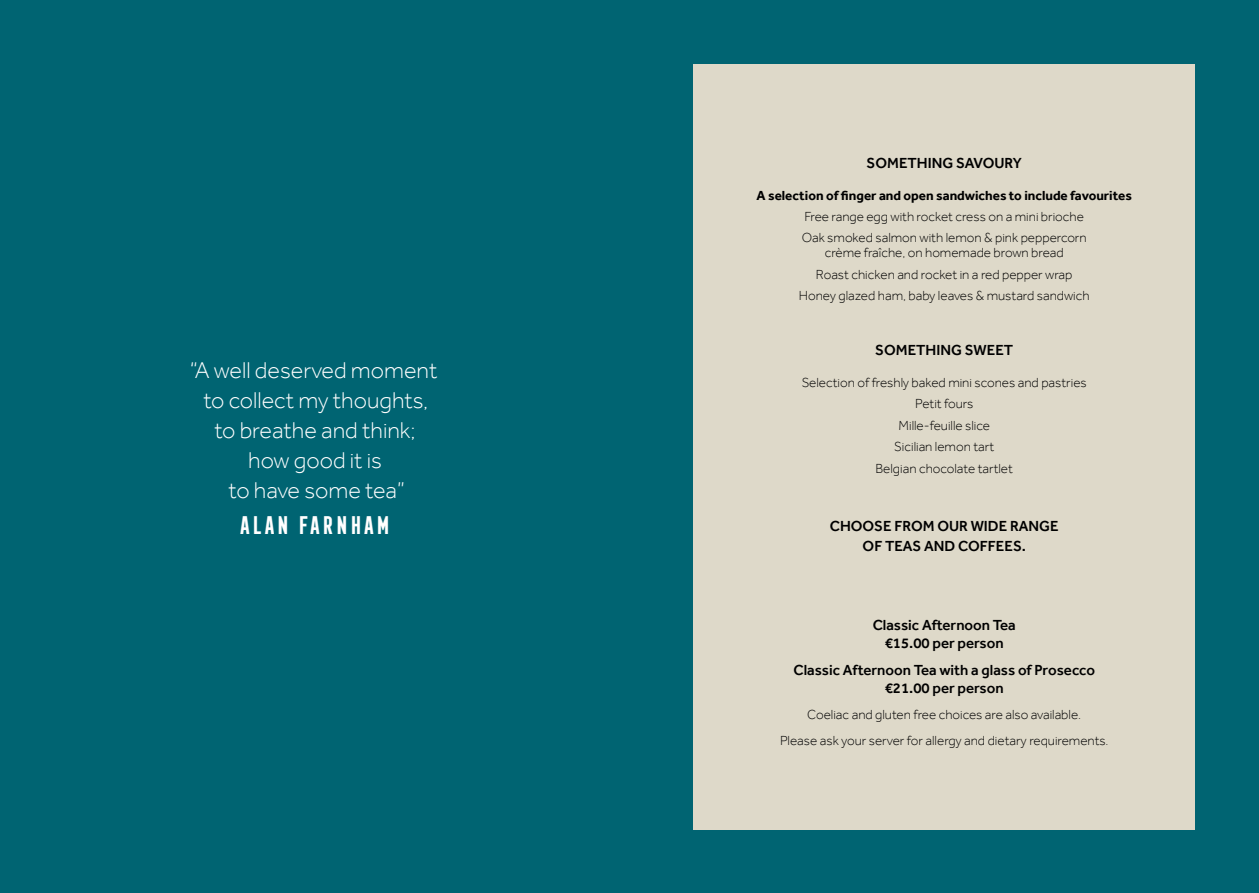
<style>
.page{position:relative;width:1259px;height:893px;background:#fff}
.page>*{position:absolute;margin:0;border:0;box-sizing:border-box;transform-origin:0 0}
.t1{font:300 23.4px/30px "Effra";color:#fff;text-align:center}
.t2{font:700 23.4px "Frontage Condensed";color:#fff}
.t3{font:500 15px/18.1px "Effra";color:#000;text-align:center}
.t4{font:300 13.5px/21.5px "Effra";color:#000;text-align:center}
.t5{font:700 13.5px "Effra";color:#000}
</style>
<div class="page">
<div style="left:0;top:0;width:629px;height:893px;background:#006472"></div>
<div style="left:629px;top:0;width:630px;height:893px;background:#006472"></div>
<div style="left:693px;top:64px;width:502px;height:765px;background:#ded9c9"></div>
<h1 class="t1" style="left:190px;top:355px;width:249px">“A well deserved moment to collect my thoughts, to breathe and think; how good it is<br>to have some tea”</h1>
<h1 class="t2" style="left:238px;top:512px;width:154px">ALAN FARNHAM</h1>
<p class="t3" style="left:866px;top:153px;width:157px">SOMETHING SAVOURY</p>
<p class="t5" style="left:756px;top:187px;width:377px">A selection of finger and open sandwiches to include favourites</p>
<p class="t4" style="left:801px;top:206px;width:286px;text-align:left">Free range egg with rocket cress on a mini brioche<br>Oak smoked salmon with lemon &amp; pink peppercorn</p>
<p class="t4" style="left:799px;top:242px;width:292px">crème fraîche, on homemade brown bread<br>Roast chicken and rocket in a red pepper wrap<br>Honey glazed ham, baby leaves &amp; mustard sandwich</p>
<p class="t3" style="left:875px;top:341px;width:139px">SOMETHING SWEET</p>
<p class="t4" style="left:801px;top:372px;width:287px">Selection of freshly baked mini scones and pastries<br>Petit fours<br>Mille-feuille slice<br>Sicilian lemon tart<br>Belgian chocolate tartlet</p>
<p class="t3" style="left:830px;top:516px;width:230px;line-height:19.5px">CHOOSE FROM OUR WIDE RANGE<br>OF TEAS AND COFFEES.</p>
<p class="t3" style="left:872px;top:616px;width:145px">Classic Afternoon Tea €15.00 per person</p>
<p class="t3" style="left:793px;top:660px;width:303px">Classic Afternoon Tea with a glass of Prosecco €21.00 per person</p>
<p class="t4" style="left:780px;top:701px;width:330px;line-height:26px">Coeliac and gluten free choices are also available.<br>Please ask your server for allergy and dietary requirements.</p>
</div>
